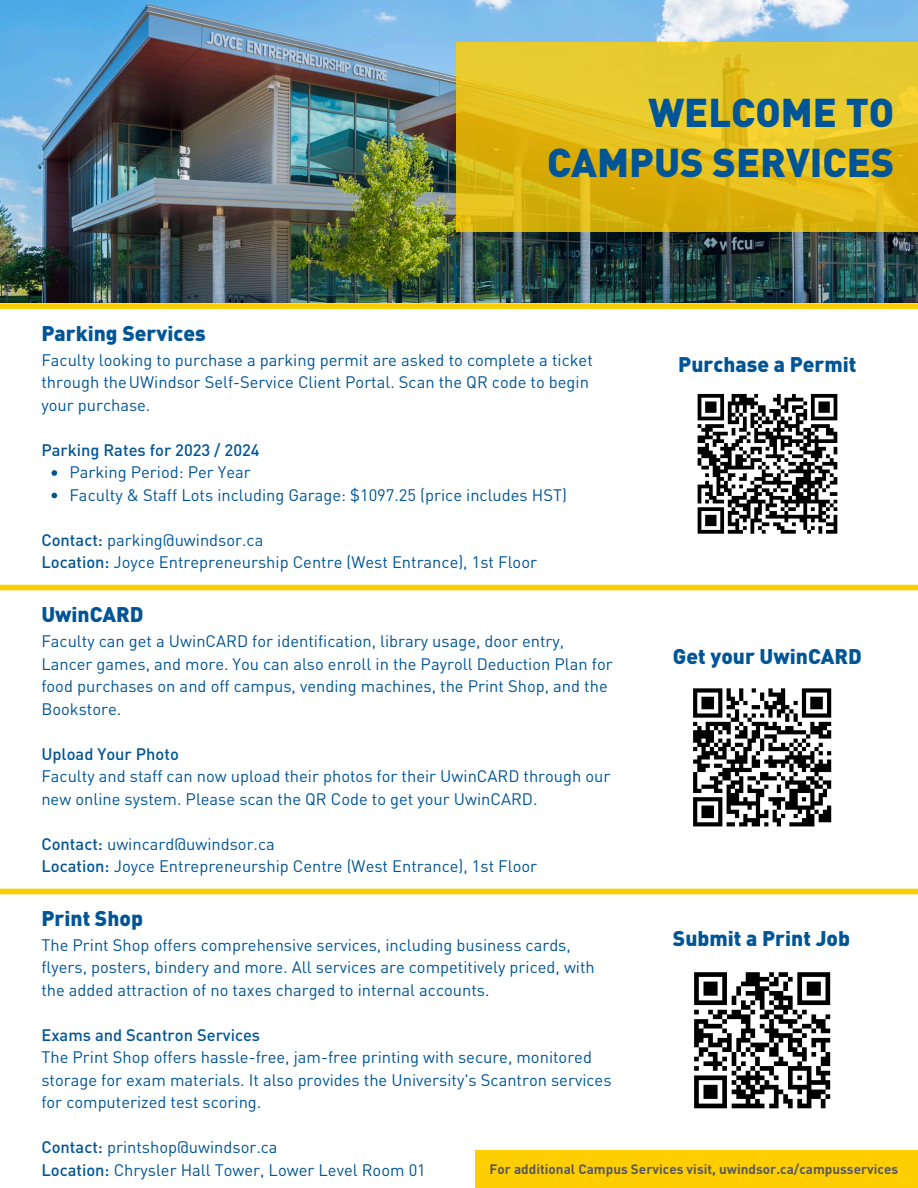
<style>
.page{position:relative;width:918px;height:1188px;background:#fff}
.page>*{position:absolute;margin:0;border:0;box-sizing:border-box;transform-origin:0 0}
.t1{font:900 39.6px/49.5px "DIN Pro";color:#005596;text-align:right}
.t2{font:900 21px "DIN Pro";color:#005596}
.t3{font:16.5px/22.5px "DIN Pro";color:#005596}
.t4{font:500 16.5px "DIN Pro";color:#005596}
.t5{font:700 13.5px "DIN Pro";color:#58595b}
.s1{font-weight:500}
</style>
<div class="page">
<img style="left:0;top:0;width:918px;height:303px">
<div style="left:476px;top:1150px;width:442px;height:38px;background:#ffce00"></div>
<svg style="left:456px;top:43px;width:462px;height:189px;background:#e2bf1e"></svg>
<svg style="left:52px;top:470px;width:5px;height:6px"></svg>
<svg style="left:52px;top:493px;width:5px;height:5px"></svg>
<div style="left:0;top:303px;width:918px;height:6px;background:#ffce00"></div>
<div style="left:0;top:585px;width:918px;height:5px;background:#ffce00"></div>
<svg style="left:697px;top:393px;width:141px;height:141px"></svg>
<svg style="left:693px;top:688px;width:139px;height:139px"></svg>
<div style="left:0;top:889px;width:918px;height:5px;background:#ffce00"></div>
<svg style="left:694px;top:972px;width:137px;height:137px"></svg>
<h2 class="t1" style="left:547px;top:87px;width:349px">WELCOME TO<br>CAMPUS SERVICES</h2>
<h1 class="t2" style="left:41px;top:319px;width:166px">Parking Services</h1>
<h2 class="t3" style="left:41px;top:348px;width:553px">Faculty looking to purchase a parking permit are asked to complete a ticket through theUWindsor Self-Service Client Portal. Scan the QR code to begin your purchase.</h2>
<h4 class="t4" style="left:41px;top:438px;width:220px">Parking Rates for 2023 / 2024</h4>
<h3 class="t3" style="left:69px;top:460px;width:183px">Parking Period: Per Year</h3>
<p class="t3" style="left:69px;top:483px;width:499px">Faculty &amp; Staff Lots including Garage: $1097.25 (price includes HST)</p>
<p class="t3" style="left:41px;top:528px;width:497px"><span class="s1">Contact:</span> parking@uwindsor.ca<br><span class="s1">Location:</span> Joyce Entrepreneurship Centre (West Entrance), 1st Floor</p>
<p class="t2" style="left:41px;top:600px;width:104px">UwinCARD</p>
<h2 class="t3" style="left:41px;top:629px;width:573px">Faculty can get a UwinCARD for identification, library usage, door entry, Lancer games, and more. You can also enroll in the Payroll Deduction Plan for food purchases on and off campus, vending machines, the Print Shop, and the Bookstore.</h2>
<h4 class="t3" style="left:41px;top:742px;width:571px"><span class="s1">Upload Your Photo<br></span>Faculty and staff can now upload their photos for their UwinCARD through our new online system. Please scan the QR Code to get your UwinCARD.</h4>
<h4 class="t3" style="left:41px;top:832px;width:497px"><span class="s1">Contact:</span> uwincard@uwindsor.ca<br><span class="s1">Location:</span> Joyce Entrepreneurship Centre (West Entrance), 1st Floor</h4>
<h4 class="t2" style="left:678px;top:350px;width:180px">Purchase a Permit</h4>
<h2 class="t2" style="left:673px;top:642px;width:190px">Get your UwinCARD</h2>
<p class="t2" style="left:41px;top:904px;width:103px">Print Shop</p>
<h2 class="t3" style="left:41px;top:933px;width:555px">The Print Shop offers comprehensive services, including business cards, flyers, posters, bindery and more. All services are competitively priced, with the added attraction of no taxes charged to internal accounts.</h2>
<h4 class="t3" style="left:41px;top:1023px;width:572px"><span class="s1">Exams and Scantron Services<br></span>The Print Shop offers hassle-free, jam-free printing with secure, monitored storage for exam materials. It also provides the University's Scantron services for computerized test scoring.</h4>
<h4 class="t3" style="left:41px;top:1136px;width:386px"><span class="s1">Contact:</span> printshop@uwindsor.ca<br><span class="s1">Location:</span> Chrysler Hall Tower, Lower Level Room 01</h4>
<h4 class="t2" style="left:673px;top:924px;width:179px">Submit a Print Job</h4>
<h4 class="t5" style="left:490px;top:1160px;width:410px">For additional Campus Services visit, uwindsor.ca/campusservices</h4>
</div>
